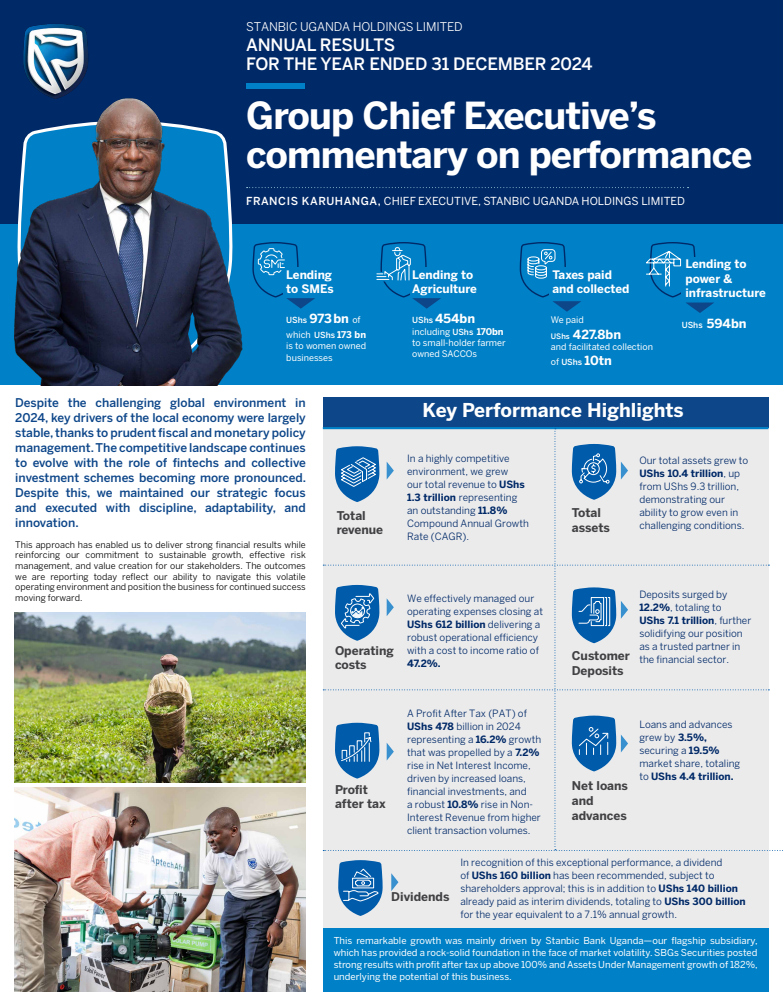
<style>
.page{position:relative;width:783px;height:998px;background:#fff}
.page>*{position:absolute;margin:0;border:0;box-sizing:border-box;transform-origin:0 0}
.t1{font:700 37px/39px "Benton Sans";letter-spacing:-.025em;color:#fff}
.t2{font:700 19px "Benton Sans";color:#fff}
.t3{font:500 17px/19.7px "Benton Sans";letter-spacing:-.01em;color:#fff}
.t4{font:700 12.5px "Benton Sans";color:#fff}
.t5{font:500 12px/15px "Benton Sans";color:#0d4689;text-align:justify}
.t6{font:700 12px/14.4px "Benton Sans";color:#414042}
.t7{font:12px "Benton Sans";letter-spacing:-.01em;color:#fff}
.t8{font:700 11.7px/14px "Benton Sans";color:#fff}
.t9{font:11px "Benton Sans";color:#fff}
.t10{font:10px/13px "Benton Sans";color:#002967}
.t11{font:700 10px "Benton Sans";color:#002967}
.t12{font:9.5px/12px "Benton Sans";color:#fff;text-align:justify}
.t13{font:9px/10.7px "Benton Sans";color:#000;text-align:justify}
.t14{font:9px/10.8px "Benton Sans";color:#fff}
.t15{font:500 8.3px "Benton Sans";color:#fff}
.s1{font-weight:500}
.s2{font-weight:500;font-size:8.3px}
.s3{font-weight:400;font-size:9px}
.s4{font-weight:700;font-size:9.3px}
.s5{font-weight:500;font-size:7.5px}
.s6{font-weight:700;font-size:12.5px}
.s7{font-weight:700}
</style>
<div class="page">
<div style="left:0;top:224px;width:782px;height:161px;background:#0080c6"></div>
<div style="left:0;top:0;width:782px;height:224px;background:#002967"></div>
<img style="left:23px;top:24px;width:66px;height:51px">
<div style="left:246px;top:83px;width:58px;height:5px;background:#0080c6"></div>
<img style="left:15px;top:75px;width:228px;height:310px">
<svg style="left:246px;top:187px;width:442px;height:1px"></svg>
<img style="left:14px;top:787px;width:292px;height:205px">
<img style="left:14px;top:613px;width:292px;height:170px">
<div style="left:323px;top:402px;width:445px;height:526px;background:#ebebec"></div>
<div style="left:323px;top:928px;width:445px;height:64px;background:#0080c6"></div>
<div style="left:323px;top:397px;width:445px;height:31px;background:#0d4689"></div>
<hr style="left:323px;top:427px;width:445px;height:2px;background:#0080c6">
<svg style="left:323px;top:428px;width:460px;height:423px"></svg>
<svg style="left:391px;top:873px;width:7px;height:18px"></svg>
<svg style="left:338px;top:860px;width:45px;height:56px"></svg>
<svg style="left:252px;top:242px;width:63px;height:67px"></svg>
<svg style="left:376px;top:242px;width:65px;height:67px"></svg>
<svg style="left:519px;top:242px;width:62px;height:70px"></svg>
<svg style="left:646px;top:242px;width:68px;height:71px"></svg>
<p class="t7" style="left:246px;top:20px;width:218px">STANBIC UGANDA HOLDINGS LIMITED</p>
<h3 class="t3" style="left:246px;top:34px;width:348px">ANNUAL RESULTS<br>FOR THE YEAR ENDED 31 DECEMBER 2024</h3>
<h1 class="t1" style="left:246px;top:95px;width:508px">Group Chief Executive’s commentary on performance</h1>
<p class="t9" style="left:246px;top:194px;width:440px"><span class="s1">FRANCIS KARUHANGA,</span> CHIEF EXECUTIVE, STANBIC UGANDA HOLDINGS LIMITED</p>
<p class="t8" style="left:286px;top:268px;width:49px">Lending to SMEs</p>
<p class="t8" style="left:412px;top:268px;width:66px">Lending to<br>Agriculture</p>
<p class="t8" style="left:552px;top:268px;width:79px">Taxes paid and collected</p>
<p class="t8" style="left:685px;top:257px;width:82px">Lending to power &amp; infrastructure</p>
<p class="t4" style="left:286px;top:311px;width:76px"><span class="s2">UShs</span> 973bn <span class="s3">of</span></p>
<p class="t14" style="left:286px;top:329px;width:81px">which <span class="s2">UShs</span> <span class="s4">173 bn </span>is to women owned</p>
<p class="t14" style="left:286px;top:352px;width:48px">businesses</p>
<p class="t4" style="left:412px;top:311px;width:64px"><span class="s2">UShs</span> 454bn</p>
<p class="t14" style="left:412px;top:326px;width:95px">including <span class="s2">UShs</span> <span class="s4">170bn </span>to small-holder farmer owned SACCOs</p>
<p class="t14" style="left:551px;top:315px;width:34px">We paid</p>
<p class="t4" style="left:551px;top:327px;width:72px"><span class="s5">UShs</span> 427.8bn</p>
<p class="t14" style="left:551px;top:342px;width:103px">and facilitated collection</p>
<p class="t15" style="left:551px;top:357px;width:62px"><span class="s3">of</span> UShs <span class="s6">10tn</span></p>
<p class="t4" style="left:681px;top:315px;width:66px"><span class="s2">UShs</span> 594bn</p>
<p class="t5" style="left:15px;top:395px;width:292px">Despite the challenging global environment in 2024, key drivers of the local economy were largely stable, thanks to prudent fiscal and monetary policy management. The competitive landscape continues to evolve with the role of fintechs and collective investment schemes becoming more pronounced.<br>Despite this, we maintained our strategic focus and executed with discipline, adaptability, and innovation.</p>
<p class="t13" style="left:15px;top:539px;width:292px">This approach has enabled us to deliver strong financial results while reinforcing our commitment to sustainable growth, effective risk management, and value creation for our stakeholders. The outcomes we are reporting today reflect our ability to navigate this volatile operating environment and position the business for continued success moving forward.</p>
<p class="t6" style="left:336px;top:508px;width:48px">Total revenue</p>
<h2 class="t2" style="left:422px;top:399px;width:262px">Key Performance Highlights</h2>
<p class="t10" style="left:407px;top:452px;width:123px">In a highly competitive environment, we grew<br>our total revenue to <span class="s7">UShs<br>1.3 trillion</span> representing an outstanding <span class="s7">11.8%<br></span>Compound Annual Growth<br>Rate (CAGR).</p>
<p class="t6" style="left:571px;top:506px;width:39px">Total assets</p>
<p class="t10" style="left:639px;top:454px;width:110px">Our total assets grew to<br><span class="s7">UShs 10.4 trillion</span>, up from UShs 9.3 trillion, demonstrating our ability to grow even in challenging conditions.</p>
<p class="t6" style="left:335px;top:643px;width:60px">Operating costs</p>
<p class="t10" style="left:407px;top:591px;width:137px">We effectively managed our operating expenses closing at<br><span class="s7">UShs 612 billion</span> delivering a robust operational efficiency with a cost to income ratio of</p>
<p class="t11" style="left:407px;top:657px;width:35px">47.2%.</p>
<p class="t6" style="left:571px;top:648px;width:60px;line-height:15px">Customer<br>Deposits</p>
<p class="t10" style="left:639px;top:587px;width:113px">Deposits surged by<br><span class="s7">12.2%</span>, totaling to<br><span class="s7">UShs 7.1 trillion</span>, further solidifying our position as a trusted partner in the financial sector.</p>
<p class="t6" style="left:335px;top:782px;width:52px">Profit after tax</p>
<p class="t10" style="left:407px;top:706px;width:135px">A Profit After Tax (PAT) of<br><span class="s7">UShs 478</span> billion in 2024 representing a <span class="s7">16.2%</span> growth that was propelled by a <span class="s7">7.2% </span>rise in Net Interest Income, driven by increased loans, financial investments, and<br>a robust <span class="s7">10.8%</span> rise in Non-<br>Interest Revenue from higher client transaction volumes.</p>
<p class="t6" style="left:571px;top:778px;width:58px;line-height:15px">Net loans and advances</p>
<p class="t10" style="left:639px;top:718px;width:102px">Loans and advances grew by <span class="s7">3.5%, </span>securing a <span class="s7">19.5% </span>market share, totaling to <span class="s7">UShs 4.4 trillion.</span></p>
<p class="t6" style="left:391px;top:890px;width:60px">Dividends</p>
<p class="t10" style="left:460px;top:856px;width:287px">In recognition of this exceptional performance, a dividend<br>of <span class="s7">UShs 160 billion</span> has been recommended, subject to shareholders approval; this is in addition to <span class="s7">UShs 140 billion </span>already paid as interim dividends, totaling to <span class="s7">UShs 300 billion </span>for the year equivalent to a 7.1% annual growth.</p>
<p class="t12" style="left:333px;top:934px;width:425px">This remarkable growth was mainly driven by Stanbic Bank Uganda—our flagship subsidiary, which has provided a rock-solid foundation in the face of market volatility. SBGs Securities posted strong results with profit after tax up above 100% and Assets Under Management growth of 182%, underlying the potential of this business.</p>
</div>
